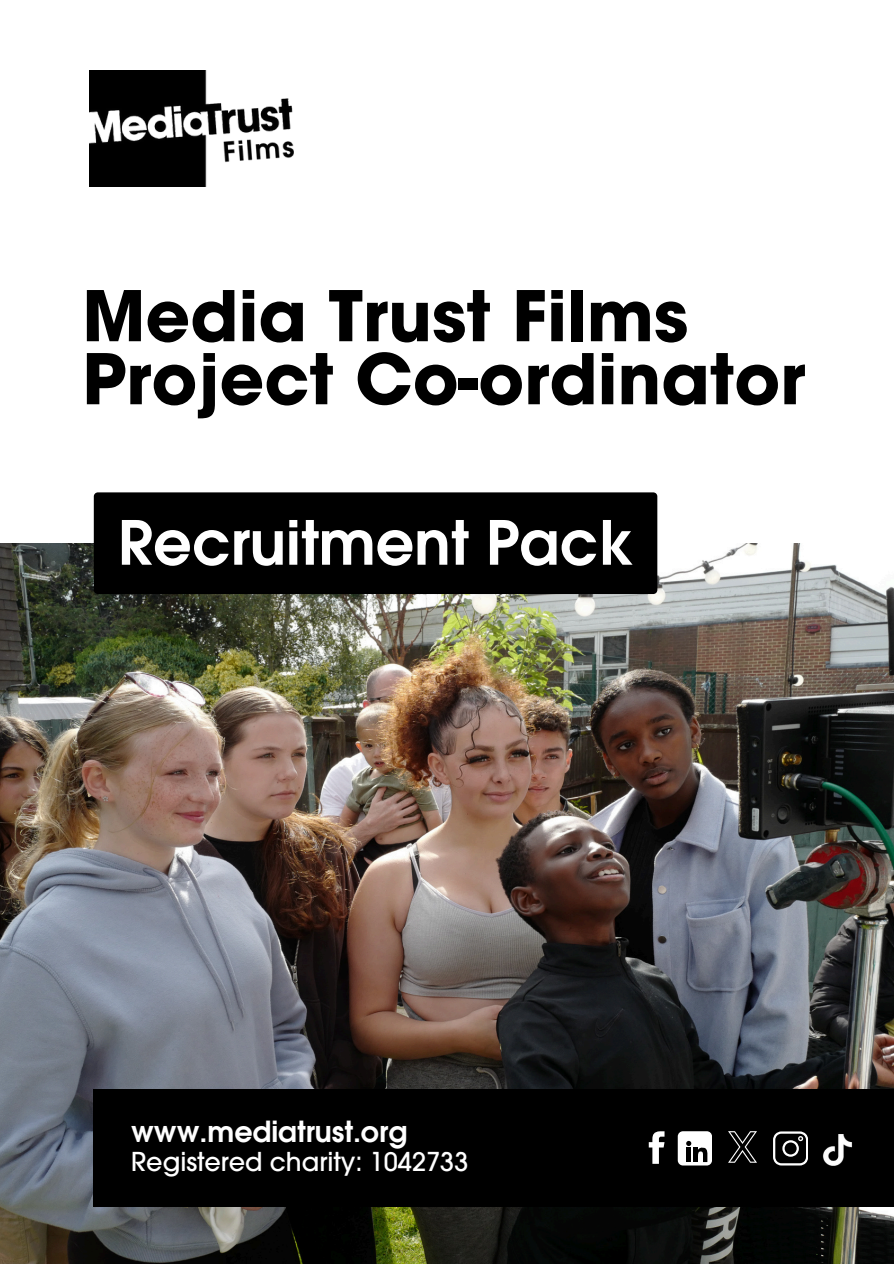
<style>
.page{position:relative;width:894px;height:1264px;background:#fff}
.page>*{position:absolute;margin:0;border:0;box-sizing:border-box;transform-origin:0 0}
.t1{font:700 69.15px/63px "Avant Garde";color:#000}
.t2{font:600 60.45px "Avant Garde";color:#fff}
.t3{font:600 28.5px "Avant Garde";color:#fff}
.t4{font:500 25.5px "Avant Garde";color:#fff}
</style>
<div class="page">
<img style="left:0;top:543px;width:893px;height:720px">
<img style="left:89px;top:70px;width:204px;height:116px">
<div style="left:93px;top:1089px;width:800px;height:117px;background:#000"></div>
<svg style="left:773px;top:1131px;width:34px;height:34px"></svg>
<svg style="left:648px;top:1131px;width:16px;height:32px"></svg>
<div style="left:677px;top:1131px;width:34px;height:33px;background:#fff;border-radius:5px"></div>
<svg style="left:686px;top:1140px;width:21px;height:21px"></svg>
<svg style="left:728px;top:1131px;width:28px;height:31px"></svg>
<img style="left:823px;top:1134px;width:29px;height:31px">
<div style="left:94px;top:492px;width:563px;height:102px;background:#000"></div>
<h1 class="t1" style="left:82px;top:284px;width:724px">Media Trust Films<br>Project Co-ordinator</h1>
<h2 class="t2" style="left:118px;top:503px;width:516px">Recruitment Pack</h2>
<p class="t3" style="left:131px;top:1112px;width:277px">www.mediatrust.org</p>
<h3 class="t4" style="left:131px;top:1145px;width:339px">Registered charity: 1042733</h3>
</div>
